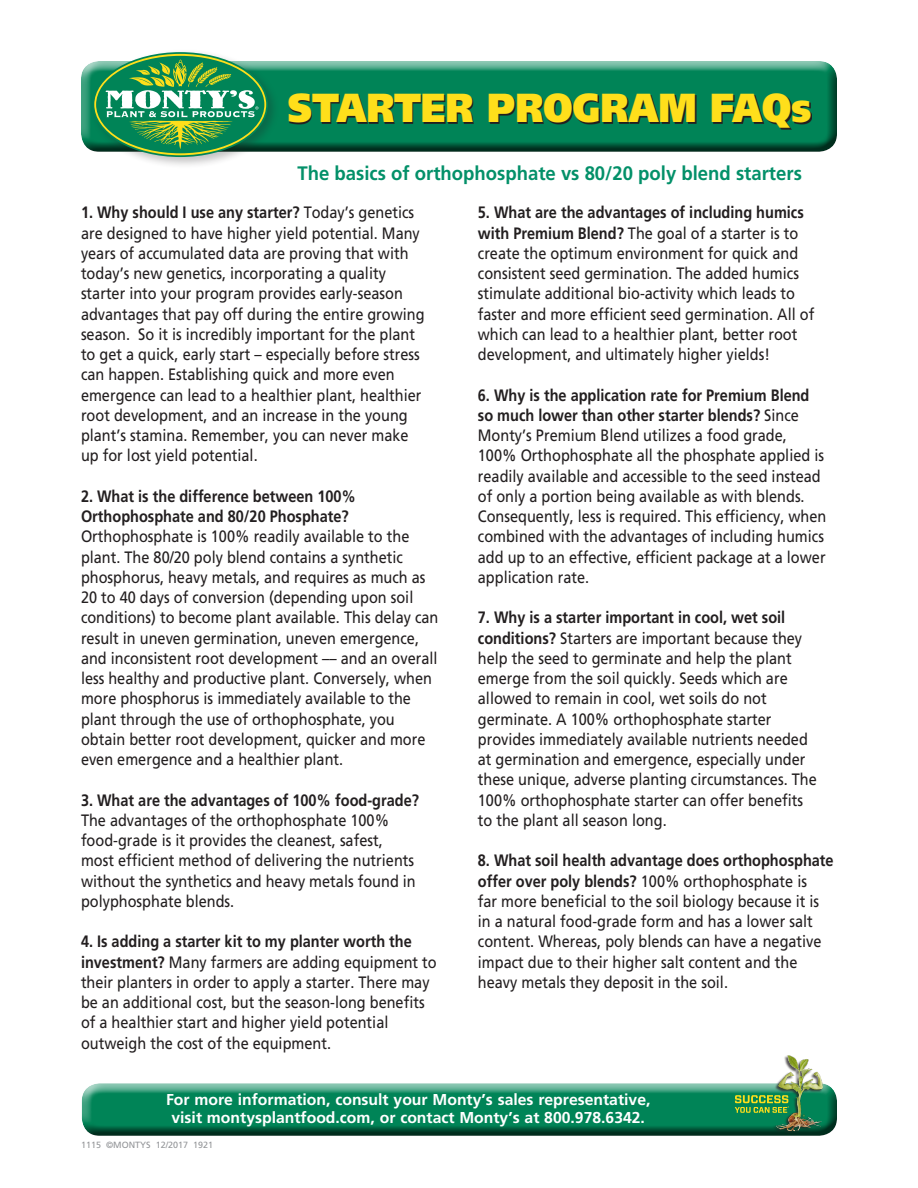
<style>
.page{position:relative;width:918px;height:1188px;background:#fff}
.page>*{position:absolute;margin:0;border:0;box-sizing:border-box;transform-origin:0 0}
.t1{font:900 40.5px "Frutiger";letter-spacing:.005em;color:#ffdf1b;scale:.88 1}
.t2{font:700 19.5px "Frutiger";color:#039069;scale:.95 1}
.BODY_COPY{font:16.5px/20.2px "Frutiger";color:#231f20;scale:.88 1}
.t3{font:700 15.75px/18px "Frutiger";color:#fff;text-align:center}
.t4{font:9px "Frutiger";color:#939598}
.s1{font-weight:700}
</style>
<div class="page">
<div style="left:79px;top:61px;width:759px;height:80px;background:#89c6b1"></div>
<div style="left:79px;top:64px;width:759px;height:90px;background:#231f20;opacity:.75"></div>
<div style="left:90px;top:49px;width:190px;height:120px;background:#231f20;opacity:.27"></div>
<svg style="left:93px;top:52px;width:175px;height:105px;background:#54a56e"></svg>
<svg style="left:290px;top:95px;width:522px;height:35px;background:#124e39"></svg>
<div style="left:81px;top:1082px;width:756px;height:43px;background:#fff;opacity:.75"></div>
<div style="left:81px;top:1087px;width:756px;height:51px;background:#231f20;opacity:.75"></div>
<svg style="left:735px;top:1095px;width:38px;height:18px"></svg>
<div style="left:773px;top:1055px;width:49px;height:79px;background:#231f20;opacity:.75"></div>
<img style="left:775px;top:1055px;width:49px;height:79px">
<p class="t1" style="left:288px;top:84px;width:596px">STARTER PROGRAM FAQs</p>
<p class="t2" style="left:298px;top:162px;width:532px">The basics of orthophosphate vs 80/20 poly blend starters</p>
<p class="BODY_COPY" style="left:81px;top:202px;width:392px"><span class="s1">1. Why should I use any starter?</span> Today’s genetics are designed to have higher yield potential. Many years of accumulated data are proving that with today’s new genetics, incorporating a quality starter into your program provides early-season advantages that pay off during the entire growing season. So it is incredibly important for the plant to get a quick, early start – especially before stress can happen. Establishing quick and more even emergence can lead to a healthier plant, healthier root development, and an increase in the young plant’s stamina. Remember, you can never make up for lost yield potential.</p>
<p class="BODY_COPY" style="left:81px;top:486px;width:408px"><span class="s1">2. What is the difference between 100% Orthophosphate and 80/20 Phosphate?<br></span>Orthophosphate is 100% readily available to the plant. The 80/20 poly blend contains a synthetic phosphorus, heavy metals, and requires as much as 20 to 40 days of conversion (depending upon soil conditions) to become plant available. This delay can result in uneven germination, uneven emergence, and inconsistent root development –– and an overall less healthy and productive plant. Conversely, when more phosphorus is immediately available to the plant through the use of orthophosphate, you obtain better root development, quicker and more even emergence and a healthier plant.</p>
<p class="BODY_COPY" style="left:81px;top:790px;width:386px"><span class="s1">3. What are the advantages of 100% food-grade?<br></span>The advantages of the orthophosphate 100% food-grade is it provides the cleanest, safest, most efficient method of delivering the nutrients without the synthetics and heavy metals found in polyphosphate blends.</p>
<p class="BODY_COPY" style="left:81px;top:931px;width:406px"><span class="s1">4. Is adding a starter kit to my planter worth the investment?</span> Many farmers are adding equipment to their planters in order to apply a starter. There may be an additional cost, but the season-long benefits of a healthier start and higher yield potential outweigh the cost of the equipment.</p>
<p class="BODY_COPY" style="left:478px;top:202px;width:384px"><span class="s1">5. What are the advantages of including humics with Premium Blend?</span> The goal of a starter is to create the optimum environment for quick and consistent seed germination. The added humics stimulate additional bio-activity which leads to faster and more efficient seed germination. All of which can lead to a healthier plant, better root development, and ultimately higher yields!</p>
<p class="BODY_COPY" style="left:478px;top:385px;width:398px"><span class="s1">6. Why is the application rate for Premium Blend so much lower than other starter blends?</span> Since Monty’s Premium Blend utilizes a food grade, 100% Orthophosphate all the phosphate applied is readily available and accessible to the seed instead of only a portion being available as with blends.<br>Consequently, less is required. This efficiency, when combined with the advantages of including humics add up to an effective, efficient package at a lower application rate.</p>
<p class="BODY_COPY" style="left:478px;top:607px;width:387px"><span class="s1">7. Why is a starter important in cool, wet soil conditions?</span> Starters are important because they help the seed to germinate and help the plant emerge from the soil quickly. Seeds which are allowed to remain in cool, wet soils do not germinate. A 100% orthophosphate starter provides immediately available nutrients needed at germination and emergence, especially under these unique, adverse planting circumstances. The 100% orthophosphate starter can offer benefits to the plant all season long.</p>
<p class="BODY_COPY" style="left:478px;top:850px;width:406px"><span class="s1">8. What soil health advantage does orthophosphate offer over poly blends?</span> 100% orthophosphate is<br>far more beneficial to the soil biology because it is in a natural food-grade form and has a lower salt content. Whereas, poly blends can have a negative impact due to their higher salt content and the heavy metals they deposit in the soil.</p>
<p class="t3" style="left:166px;top:1090px;width:486px">For more information, consult your Monty’s sales representative, visit montysplantfood.com, or contact Monty’s at 800.978.6342.</p>
<p class="t4" style="left:81px;top:1139px;width:134px">1115 ©MONTYS 12/2017 1921</p>
</div>
